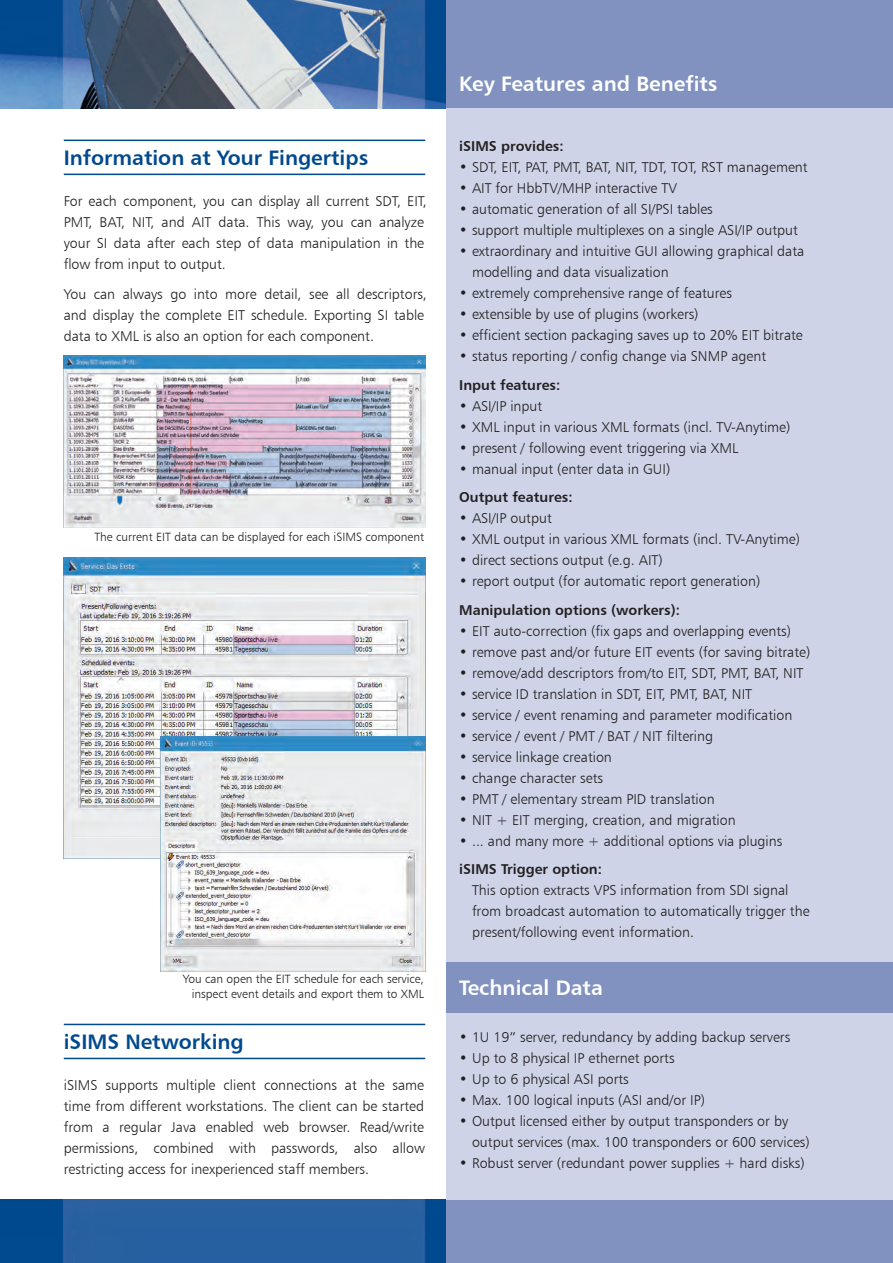
<style>
.page{position:relative;width:893px;height:1263px;background:#fff}
.page>*{position:absolute;margin:0;border:0;box-sizing:border-box;transform-origin:0 0}
.t1{font:700 21px "Humnst 777 Lt BT";color:#01498e}
.t2{font:700 21px "Humnst 777 Lt BT";color:#fff}
.t3{font:14.25px/21px "Humanist 777 BT Light B";color:#231f20}
.t4{font:700 14.25px "Humnst 777 Lt BT";color:#231f20}
.t5{font:12px/15px "Humanist 777 BT Light B";color:#231f20;text-align:right}
</style>
<div class="page">
<img style="left:0;top:0;width:446px;height:108px">
<img style="left:0;top:1199px;width:446px;height:64px">
<div style="left:446px;top:0;width:447px;height:1263px;background:#8192c1"></div>
<div style="left:446px;top:108px;width:447px;height:854px;background:#ced3e7"></div>
<div style="left:446px;top:1013px;width:447px;height:186px;background:#ced3e7"></div>
<hr style="left:64px;top:140px;width:361px;height:1px;background:#01498e">
<hr style="left:64px;top:174px;width:361px;height:1px;background:#01498e">
<img style="left:64px;top:356px;width:361px;height:172px">
<img style="left:64px;top:557px;width:361px;height:301px">
<img style="left:161px;top:736px;width:264px;height:235px">
<hr style="left:64px;top:1024px;width:361px;height:1px;background:#01498e">
<hr style="left:64px;top:1058px;width:361px;height:1px;background:#01498e">
<h1 class="t1" style="left:64px;top:144px;width:306px">Information at Your Fingertips</h1>
<p class="t3" style="left:64px;top:191px;width:365px">For each component, you can display all current SDT, EIT, PMT, BAT, NIT, and AIT data. This way, you can analyze your SI data after each step of data manipulation in the flow from input to output.</p>
<p class="t3" style="left:64px;top:284px;width:365px">You can always go into more detail, see all descriptors, and display the complete EIT schedule. Exporting SI table data to XML is also an option for each component.</p>
<p class="t5" style="left:94px;top:530px;width:331px">The current EIT data can be displayed for each iSIMS component</p>
<p class="t5" style="left:183px;top:971px;width:243px">You can open the EIT schedule for each service, inspect event details and export them to XML</p>
<h1 class="t1" style="left:64px;top:1028px;width:182px">iSIMS Networking</h1>
<p class="t3" style="left:64px;top:1075px;width:363px;text-align:justify">iSIMS supports multiple client connections at the same time from different workstations. The client can be started from a regular Java enabled web browser. Read/write permissions, combined with passwords, also allow restricting access for inexperienced staff members.</p>
<h1 class="t2" style="left:459px;top:70px;width:260px">Key Features and Benefits</h1>
<p class="t4" style="left:459px;top:137px;width:106px">iSIMS provides:</p>
<p class="t3" style="left:459px;top:156px;width:350px">• SDT, EIT, PAT, PMT, BAT, NIT, TDT, TOT, RST management</p>
<p class="t3" style="left:459px;top:177px;width:219px">• AIT for HbbTV/MHP interactive TV</p>
<p class="t3" style="left:459px;top:198px;width:255px">• automatic generation of all SI/PSI tables</p>
<p class="t3" style="left:459px;top:219px;width:340px">• support multiple multiplexes on a single ASI/IP output</p>
<p class="t3" style="left:472px;top:240px;width:334px;text-indent:-13px">• extraordinary and intuitive GUI allowing graphical data modelling and data visualization</p>
<p class="t3" style="left:459px;top:282px;width:274px">• extremely comprehensive range of features</p>
<p class="t3" style="left:459px;top:303px;width:241px">• extensible by use of plugins (workers)</p>
<p class="t3" style="left:459px;top:324px;width:345px">• efficient section packaging saves up to 20% EIT bitrate</p>
<p class="t3" style="left:459px;top:345px;width:308px">• status reporting / config change via SNMP agent</p>
<p class="t4" style="left:459px;top:376px;width:103px">Input features:</p>
<p class="t3" style="left:459px;top:395px;width:85px">• ASI/IP input</p>
<p class="t3" style="left:459px;top:416px;width:333px">• XML input in various XML formats (incl. TV-Anytime)</p>
<p class="t3" style="left:459px;top:437px;width:281px">• present / following event triggering via XML</p>
<p class="t3" style="left:459px;top:458px;width:213px">• manual input (enter data in GUI)</p>
<p class="t4" style="left:459px;top:488px;width:115px">Output features:</p>
<p class="t3" style="left:459px;top:507px;width:94px">• ASI/IP output</p>
<p class="t3" style="left:459px;top:528px;width:342px">• XML output in various XML formats (incl. TV-Anytime)</p>
<p class="t3" style="left:459px;top:549px;width:205px">• direct sections output (e.g. AIT)</p>
<p class="t3" style="left:459px;top:570px;width:303px">• report output (for automatic report generation)</p>
<p class="t4" style="left:459px;top:601px;width:222px">Manipulation options (workers):</p>
<p class="t3" style="left:459px;top:620px;width:333px">• EIT auto-correction (fix gaps and overlapping events)</p>
<p class="t3" style="left:459px;top:641px;width:353px">• remove past and/or future EIT events (for saving bitrate)</p>
<p class="t3" style="left:459px;top:662px;width:346px">• remove/add descriptors from/to EIT, SDT, PMT, BAT, NIT</p>
<p class="t3" style="left:459px;top:683px;width:294px">• service ID translation in SDT, EIT, PMT, BAT, NIT</p>
<p class="t3" style="left:459px;top:704px;width:335px">• service / event renaming and parameter modification</p>
<p class="t3" style="left:459px;top:725px;width:255px">• service / event / PMT / BAT / NIT filtering</p>
<p class="t3" style="left:459px;top:746px;width:154px">• service linkage creation</p>
<p class="t3" style="left:459px;top:767px;width:145px">• change character sets</p>
<p class="t3" style="left:459px;top:788px;width:257px">• PMT / elementary stream PID translation</p>
<p class="t3" style="left:459px;top:809px;width:278px">• NIT + EIT merging, creation, and migration</p>
<p class="t3" style="left:459px;top:830px;width:325px">• ... and many more + additional options via plugins</p>
<p class="t4" style="left:459px;top:860px;width:144px">iSIMS Trigger option:</p>
<p class="t3" style="left:472px;top:879px;width:339px">This option extracts VPS information from SDI signal from broadcast automation to automatically trigger the present/following event information.</p>
<h1 class="t2" style="left:459px;top:974px;width:145px">Technical Data</h1>
<p class="t3" style="left:459px;top:1027px;width:332px">• 1U 19” server, redundancy by adding backup servers</p>
<p class="t3" style="left:459px;top:1048px;width:217px">• Up to 8 physical IP ethernet ports</p>
<p class="t3" style="left:459px;top:1069px;width:171px">• Up to 6 physical ASI ports</p>
<p class="t3" style="left:459px;top:1090px;width:247px">• Max. 100 logical inputs (ASI and/or IP)</p>
<p class="t3" style="left:472px;top:1111px;width:339px;text-indent:-13px">• Output licensed either by output transponders or by output services (max. 100 transponders or 600 services)</p>
<p class="t3" style="left:459px;top:1153px;width:347px">• Robust server (redundant power supplies + hard disks)</p>
</div>
